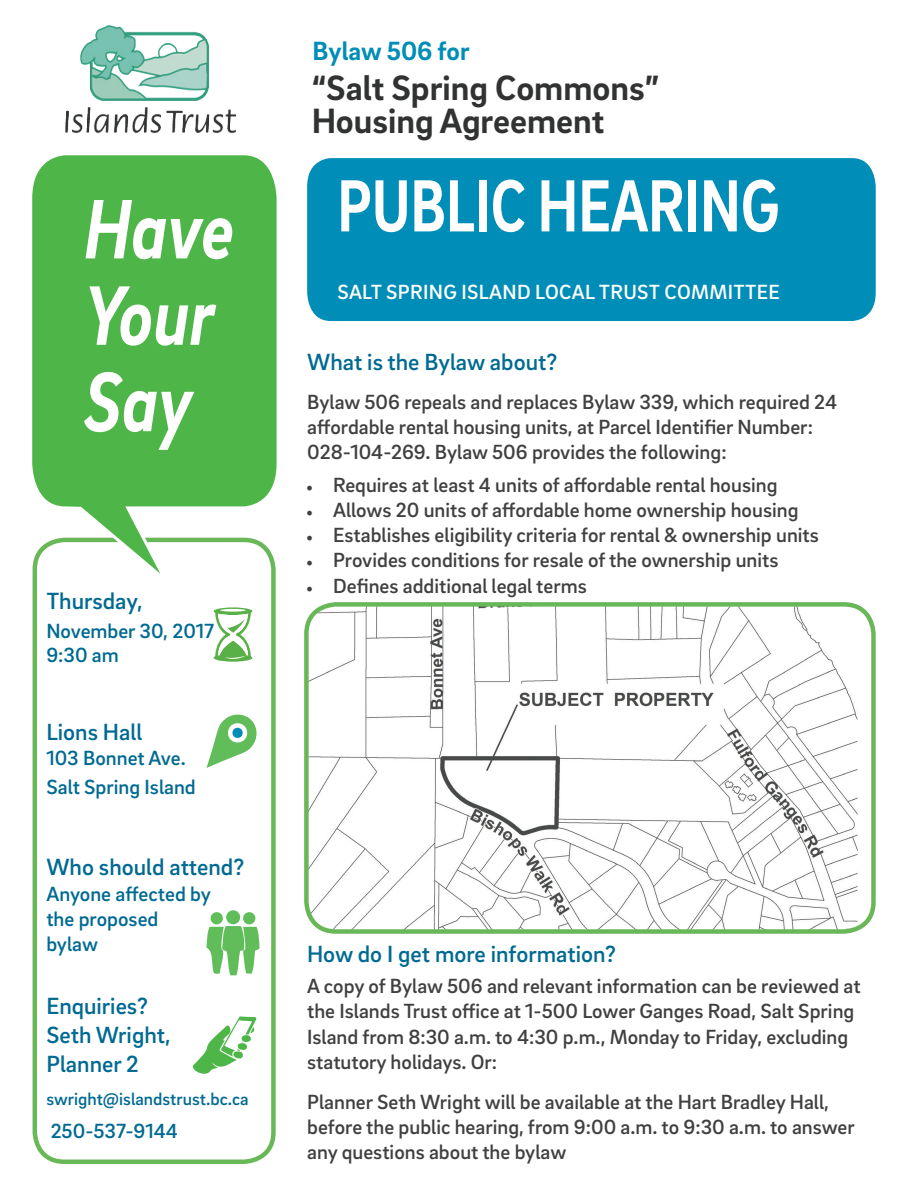
<style>
.page{position:relative;width:918px;height:1188px;background:#fff}
.page>*{position:absolute;margin:0;border:0;box-sizing:border-box;transform-origin:0 0}
.t1{font:italic 700 86.4px "Brix Sans";color:#fff;scale:.83 1}
.t2{font:700 75.6px "Brix Sans";color:#fff;scale:.79 1}
.t3{font:700 36px "Brix Sans";color:#313332}
.t4{font:700 27px "Brix Sans";color:#008db7}
.t5{font:500 24px "Brix Sans";color:#006a92}
.t6{font:500 21px/25.2px "Brix Sans";color:#3f403f}
.t7{font:500 21px "Brix Sans";color:#006a92}
.t8{font:500 21px "Brix Sans";letter-spacing:.015em;color:#fff}
.t9{font:500 18px "Brix Sans";color:#006a92}
.s1{font-family:"Minion Pro";font-weight:400;font-size:18px}
</style>
<div class="page">
<div style="left:33px;top:538px;width:243px;height:626px;border:4px solid #59b046;border-radius:30px"></div>
<div style="left:307px;top:158px;width:569px;height:163px;background:#008db7"></div>
<img style="left:65px;top:25px;width:170px;height:108px">
<svg style="left:207px;top:714px;width:50px;height:54px"></svg>
<svg style="left:32px;top:155px;width:245px;height:437px"></svg>
<svg style="left:193px;top:1016px;width:64px;height:58px"></svg>
<svg style="left:214px;top:607px;width:38px;height:55px"></svg>
<img style="left:309px;top:607px;width:562px;height:322px">
<div style="left:304px;top:602px;width:572px;height:332px;border:4px solid #59b046;border-radius:30px"></div>
<svg style="left:206px;top:926px;width:54px;height:49px"></svg>
<div style="left:226px;top:910px;width:14px;height:14px;background:#60bd5a;border-radius:50%"></div>
<div style="left:243px;top:912px;width:12px;height:12px;background:#60bd5a;border-radius:50%"></div>
<svg style="left:211px;top:912px;width:12px;height:12px"></svg>
<p class="t1" style="left:84px;top:173px;width:182px">Have</p>
<p class="t1" style="left:84px;top:259px;width:159px">Your</p>
<p class="t1" style="left:84px;top:345px;width:132px">Say</p>
<p class="t5" style="left:46px;top:585px;width:98px">Thursday,</p>
<p class="t7" style="left:46px;top:617px;width:169px">November 30, 2017</p>
<p class="t7" style="left:46px;top:641px;width:74px">9:30 am</p>
<p class="t5" style="left:46px;top:716px;width:97px">Lions Hall</p>
<p class="t7" style="left:46px;top:744px;width:141px">103 Bonnet Ave.</p>
<p class="t7" style="left:46px;top:773px;width:151px">Salt Spring Island</p>
<p class="t5" style="left:46px;top:852px;width:199px">Who should attend?</p>
<p class="t7" style="left:46px;top:880px;width:166px">Anyone affected by</p>
<p class="t7" style="left:46px;top:905px;width:114px">the proposed</p>
<p class="t7" style="left:46px;top:931px;width:53px">bylaw</p>
<p class="t5" style="left:46px;top:991px;width:103px">Enquiries?</p>
<p class="t5" style="left:46px;top:1020px;width:126px">Seth Wright,</p>
<p class="t5" style="left:46px;top:1048px;width:94px">Planner 2</p>
<p class="t9" style="left:46px;top:1087px;width:204px">swright@islandstrust.bc.ca</p>
<p class="t7" style="left:51px;top:1117px;width:129px">250-537-9144</p>
<p class="t4" style="left:313px;top:33px;width:159px">Bylaw 506 for</p>
<p class="t3" style="left:312px;top:64px;width:349px">“Salt Spring Commons”</p>
<p class="t3" style="left:312px;top:97px;width:294px">Housing Agreement</p>
<p class="t2" style="left:337px;top:156px;width:561px">PUBLIC HEARING</p>
<p class="t8" style="left:337px;top:278px;width:444px">SALT SPRING ISLAND LOCAL TRUST COMMITTEE</p>
<p class="t5" style="left:307px;top:346px;width:252px">What is the Bylaw about?</p>
<p class="t6" style="left:307px;top:388px;width:532px">Bylaw 506 repeals and replaces Bylaw 339, which required 24 affordable rental housing units, at Parcel Identifier Number:</p>
<p class="t6" style="left:307px;top:439px;width:421px">028-104-269. Bylaw 506 provides the following:</p>
<p class="t6" style="left:306px;top:471px;width:473px"><span class="s1">•</span> Requires at least 4 units of affordable rental housing</p>
<p class="t6" style="left:306px;top:496px;width:494px"><span class="s1">•</span> Allows 20 units of affordable home ownership housing</p>
<p class="t6" style="left:306px;top:522px;width:514px"><span class="s1">•</span> Establishes eligibility criteria for rental &amp; ownership units</p>
<p class="t6" style="left:306px;top:547px;width:474px"><span class="s1">•</span> Provides conditions for resale of the ownership units</p>
<p class="t6" style="left:306px;top:572px;width:282px"><span class="s1">•</span> Defines additional legal terms</p>
<p class="t5" style="left:307px;top:938px;width:310px">How do I get more information?</p>
<p class="t6" style="left:307px;top:973px;width:555px">A copy of Bylaw 506 and relevant information can be reviewed at the Islands Trust office at 1-500 Lower Ganges Road, Salt Spring Island from 8:30 a.m. to 4:30 p.m., Monday to Friday, excluding statutory holidays. Or:</p>
<p class="t6" style="left:307px;top:1088px;width:549px">Planner Seth Wright will be available at the Hart Bradley Hall, before the public hearing, from 9:00 a.m. to 9:30 a.m. to answer any questions about the bylaw</p>
</div>
